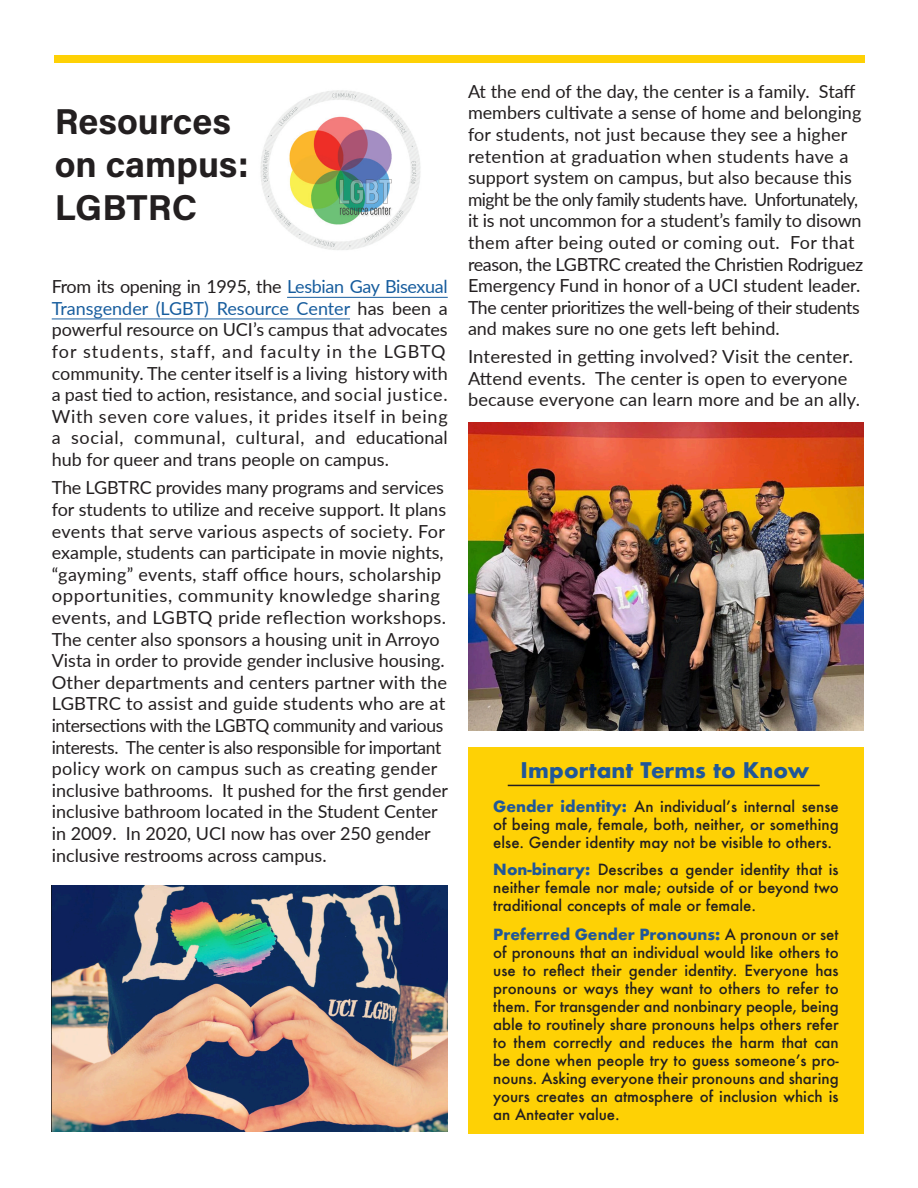
<style>
.page{position:relative;width:918px;height:1188px;background:#fff}
.page>*{position:absolute;margin:0;border:0;box-sizing:border-box;transform-origin:0 0}
.t1{font:36px/43.2px "Acumin Variable Concept";letter-spacing:.05em;color:#231f20}
.t2{font:700 21px "Futura";color:#205799}
.t3{font:18px/21.6px "Lato";color:#231f20}
.t4{font:500 15px/18px "Futura";color:#231f20;text-align:justify}
.s1{color:#175d9e}
.s2{font-weight:700;color:#205799}
</style>
<div class="page">
<hr style="left:287px;top:297px;width:161px;height:1px;background:#175d9e">
<hr style="left:52px;top:319px;width:298px;height:1px;background:#175d9e">
<img style="left:260px;top:90px;width:161px;height:160px">
<img style="left:339px;top:179px;width:53px;height:25px">
<div style="left:54px;top:55px;width:810px;height:8px;background:#fed105"></div>
<img style="left:468px;top:422px;width:396px;height:308px">
<div style="left:468px;top:747px;width:396px;height:387px;background:#fed105"></div>
<img style="left:52px;top:885px;width:396px;height:247px">
<hr style="left:508px;top:785px;width:312px;height:1px;background:#231f20">
<p class="t1" style="left:55px;top:98px;width:193px">Resources on campus:</p>
<p class="t1" style="left:55px;top:184px;width:143px">LGBTRC</p>
<p class="t3" style="left:52px;top:275px;width:398px;text-align:justify">From its opening in 1995, the <span class="s1">Lesbian Gay Bisexual Transgender (LGBT) Resource Center</span> has been a powerful resource on UCI’s campus that advocates for students, staff, and faculty in the LGBTQ</p>
<p class="t3" style="left:52px;top:361px;width:397px;text-align:justify">community. The center itself is a living history with a past tied to action, resistance, and social justice.<br>With seven core values, it prides itself in being a social, communal, cultural, and educational hub for queer and trans people on campus.</p>
<p class="t3" style="left:52px;top:476px;width:397px">The LGBTRC provides many programs and services for students to utilize and receive support. It plans events that serve various aspects of society. For example, students can participate in movie nights, “gayming” events, staff office hours, scholarship opportunities, community knowledge sharing events, and LGBTQ pride reflection workshops.<br>The center also sponsors a housing unit in Arroyo Vista in order to provide gender inclusive housing.<br>Other departments and centers partner with the LGBTRC to assist and guide students who are at intersections with the LGBTQ community and various interests. The center is also responsible for important policy work on campus such as creating gender</p>
<p class="t3" style="left:52px;top:779px;width:398px">inclusive bathrooms. It pushed for the first gender inclusive bathroom located in the Student Center in 2009. In 2020, UCI now has over 250 gender inclusive restrooms across campus.</p>
<p class="t3" style="left:468px;top:80px;width:397px">At the end of the day, the center is a family. Staff members cultivate a sense of home and belonging for students, not just because they see a higher retention at graduation when students have a support system on campus, but also because this might be the only family students have. Unfortunately, it is not uncommon for a student’s family to disown them after being outed or coming out. For that reason, the LGBTRC created the Christien Rodriguez Emergency Fund in honor of a UCI student leader.<br>The center prioritizes the well-being of their students and makes sure no one gets left behind.</p>
<p class="t3" style="left:468px;top:345px;width:394px">Interested in getting involved? Visit the center.<br>Attend events. The center is open to everyone because everyone can learn more and be an ally.</p>
<p class="t2" style="left:521px;top:755px;width:290px">Important Terms to Know</p>
<p class="t4" style="left:493px;top:797px;width:347px"><span class="s2">Gender identity:</span> An individual’s internal sense of being male, female, both, neither, or something else. Gender identity may not be visible to others.</p>
<p class="t4" style="left:493px;top:861px;width:347px"><span class="s2">Non-binary:</span> Describes a gender identity that is neither female nor male; outside of or beyond two traditional concepts of male or female.</p>
<p class="t4" style="left:493px;top:925px;width:347px"><span class="s2">Preferred Gender Pronouns:</span> A pronoun or set of pronouns that an individual would like others to use to reflect their gender identity. Everyone has pronouns or ways they want to others to refer to them. For transgender and nonbinary people, being able to routinely share pronouns helps others refer to them correctly and reduces the harm that can be done when people try to guess someone’s pro&shy;nouns. Asking everyone their pronouns and sharing yours creates an atmosphere of inclusion which is an Anteater value.</p>
</div>
